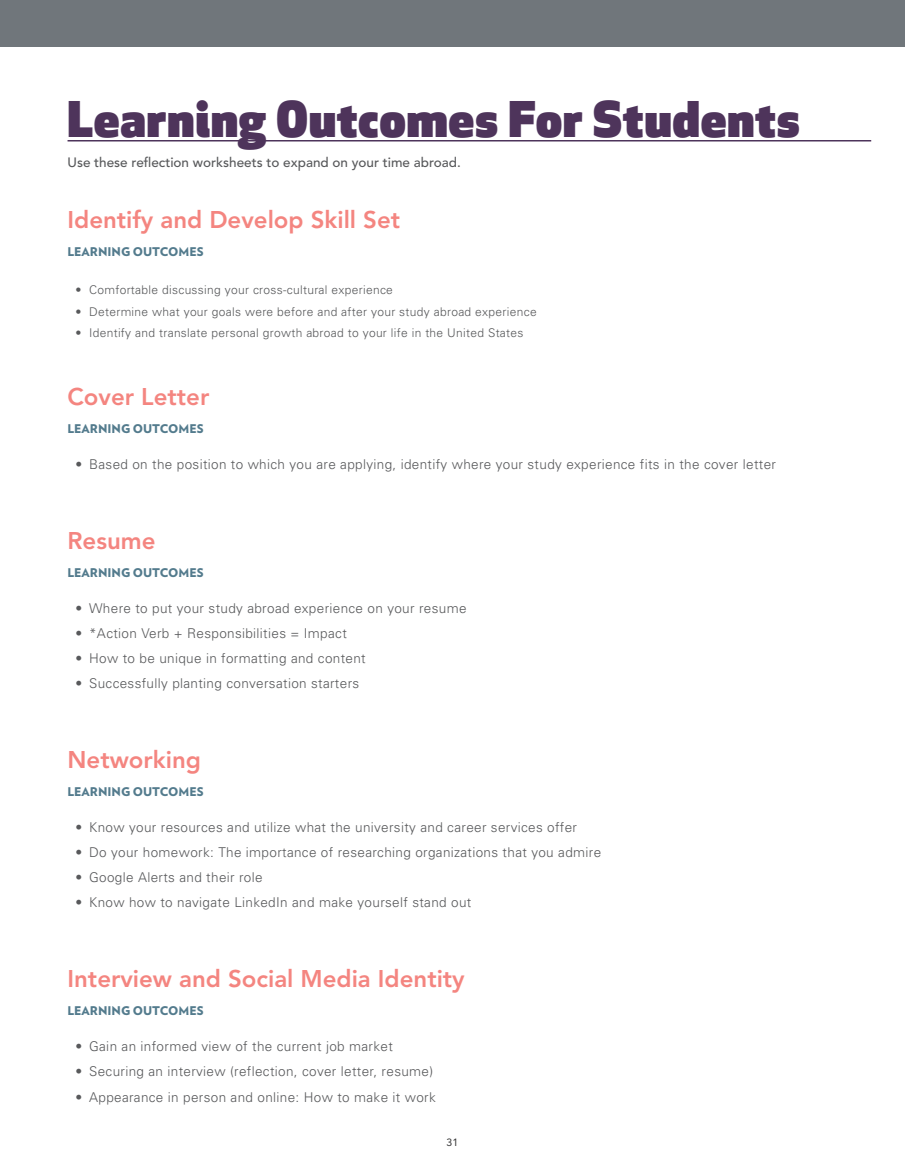
<style>
.page{position:relative;width:905px;height:1175px;background:#fff}
.page>*{position:absolute;margin:0;border:0;box-sizing:border-box;transform-origin:0 0}
.t1{font:900 48px "Apex New";letter-spacing:.025em;color:#4e345b}
.t2{font:800 24px "Avenir";color:#f48580}
.t3{font:300 13.5px "Univers";letter-spacing:.025em;color:#58595b}
.t4{font:500 13.5px "Avenir";color:#58595b}
.t5{font:300 12px "Univers";letter-spacing:.025em;color:#58595b}
.t6{font:900 12px "Verlag";color:#537b8d}
.t7{font:10.5px "Avenir";color:#333334}
</style>
<div class="page">
<div style="left:0;top:0;width:904px;height:46px;background:#70767b"></div>
<hr style="left:68px;top:140px;width:803px;height:1px;background:#4e345b">
<h1 class="t1" style="left:68px;top:88px;width:733px">Learning Outcomes For Students</h1>
<p class="t4" style="left:68px;top:154px;width:395px">Use these reflection worksheets to expand on your time abroad.</p>
<h2 class="t2" style="left:68px;top:206px;width:334px">Identify and Develop Skill Set</h2>
<p class="t6" style="left:68px;top:242px;width:138px">LEARNING OUTCOMES</p>
<p class="t5" style="left:76px;top:283px;width:319px">• Comfortable discussing your cross-cultural experience</p>
<p class="t5" style="left:76px;top:304px;width:462px">• Determine what your goals were before and after your study abroad experience</p>
<p class="t5" style="left:76px;top:325px;width:449px">• Identify and translate personal growth abroad to your life in the United States</p>
<h2 class="t2" style="left:68px;top:382px;width:143px">Cover Letter</h2>
<p class="t6" style="left:68px;top:418px;width:138px">LEARNING OUTCOMES</p>
<p class="t3" style="left:76px;top:456px;width:701px">• Based on the position to which you are applying, identify where your study experience fits in the cover letter</p>
<h2 class="t2" style="left:68px;top:526px;width:89px">Resume</h2>
<p class="t6" style="left:68px;top:562px;width:138px">LEARNING OUTCOMES</p>
<p class="t3" style="left:76px;top:599px;width:392px">• Where to put your study abroad experience on your resume</p>
<p class="t3" style="left:76px;top:625px;width:273px">• *Action Verb + Responsibilities = Impact</p>
<p class="t3" style="left:76px;top:650px;width:291px">• How to be unique in formatting and content</p>
<p class="t3" style="left:76px;top:675px;width:285px">• Successfully planting conversation starters</p>
<h2 class="t2" style="left:68px;top:745px;width:135px">Networking</h2>
<p class="t6" style="left:68px;top:781px;width:138px">LEARNING OUTCOMES</p>
<p class="t3" style="left:76px;top:819px;width:503px">• Know your resources and utilize what the university and career services offer</p>
<p class="t3" style="left:76px;top:844px;width:527px">• Do your homework: The importance of researching organizations that you admire</p>
<p class="t3" style="left:76px;top:869px;width:188px">• Google Alerts and their role</p>
<p class="t3" style="left:76px;top:894px;width:397px">• Know how to navigate LinkedIn and make yourself stand out</p>
<h2 class="t2" style="left:68px;top:964px;width:398px">Interview and Social Media Identity</h2>
<p class="t6" style="left:68px;top:1001px;width:138px">LEARNING OUTCOMES</p>
<p class="t3" style="left:76px;top:1038px;width:319px">• Gain an informed view of the current job market</p>
<p class="t3" style="left:76px;top:1063px;width:359px">• Securing an interview (reflection, cover letter, resume)</p>
<p class="t3" style="left:76px;top:1088px;width:362px">• Appearance in person and online: How to make it work</p>
<p class="t7" style="left:446px;top:1136px;width:13px">31</p>
</div>
